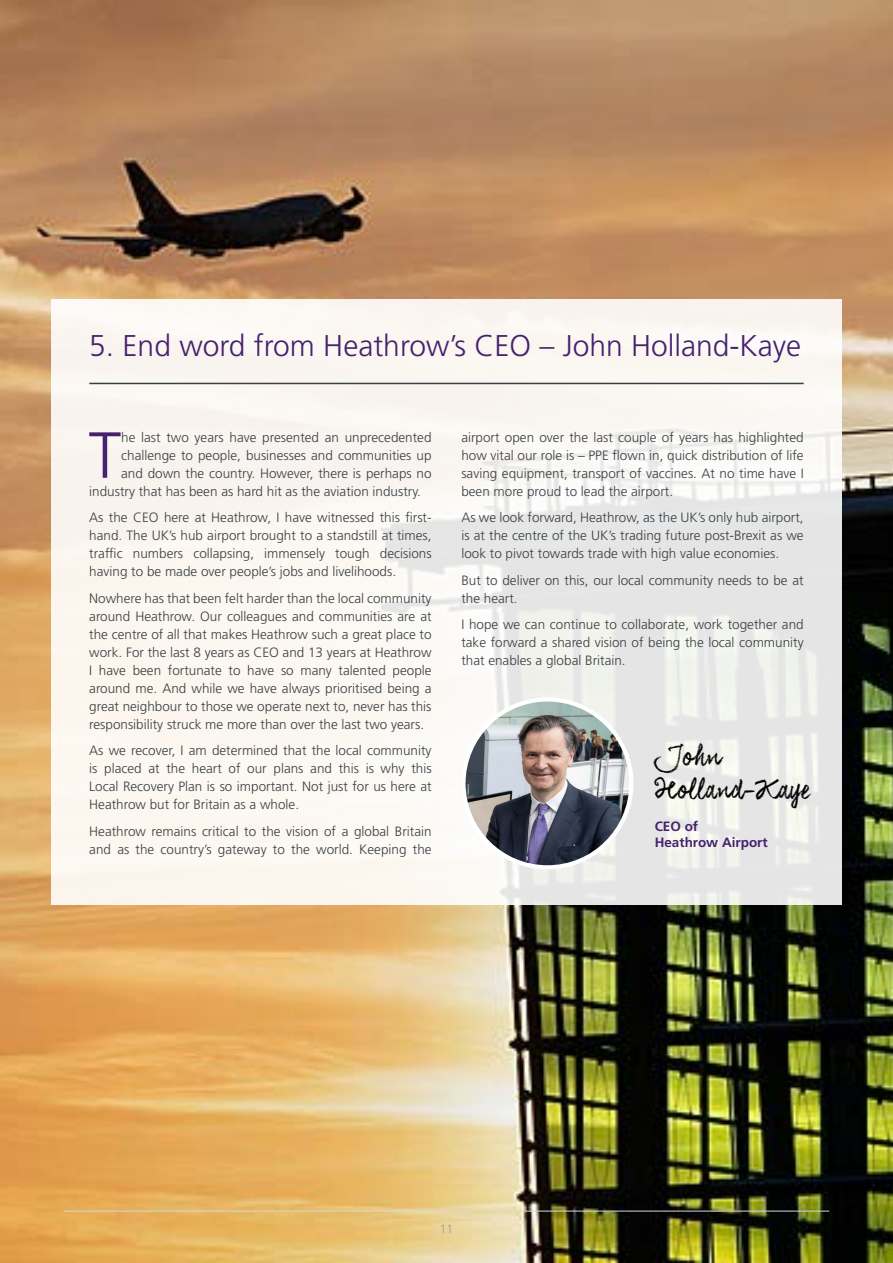
<style>
.page{position:relative;width:893px;height:1263px;background:#fff}
.page>*{position:absolute;margin:0;border:0;box-sizing:border-box;transform-origin:0 0}
.t1{font:300 65.1px "Frutiger LT Std";color:#46216f}
.t2{font:300 30px "Frutiger LT Std";color:#46216f}
.t3{font:25.5px/33px "Coalhand Luke";color:#000}
.t4{font:300 13.5px/18px "Frutiger LT Std";color:#3a3f43;text-align:justify}
.t5{font:700 13.5px/16.2px "Frutiger LT Std";color:#46216f}
.t6{font:300 12px "Frutiger LT Std";color:#989da2}
</style>
<div class="page">
<img style="left:0;top:0;width:893px;height:1263px">
<hr style="left:64px;top:1211px;width:765px;height:1px;background:#d6d8dc">
<svg style="left:51px;top:300px;width:791px;height:605px;fill:#faf6ef"></svg>
<hr style="left:89px;top:383px;width:715px;height:1px;background:#3a3f43">
<img style="left:463px;top:699px;width:168px;height:168px;border-radius:84px">
<div style="left:461px;top:697px;width:172px;height:172px;border:4px solid #fff;border-radius:50%"></div>
<h2 class="t2" style="left:89px;top:329px;width:713px">5. End word from Heathrow’s CEO – John Holland-Kaye</h2>
<h1 class="t1" style="left:89px;top:418px;width:34px">T</h1>
<p class="t4" style="left:121px;top:428px;width:312px">he last two years have presented an unprecedented</p>
<p class="t4" style="left:121px;top:446px;width:312px">challenge to people, businesses and communities up</p>
<p class="t4" style="left:121px;top:464px;width:312px">and down the country. However, there is perhaps no</p>
<p class="t4" style="left:89px;top:482px;width:333px">industry that has been as hard hit as the aviation industry.</p>
<p class="t4" style="left:89px;top:509px;width:344px">As the CEO here at Heathrow, I have witnessed this first&shy;hand. The UK’s hub airport brought to a standstill at times, traffic numbers collapsing, immensely tough decisions having to be made over people’s jobs and livelihoods.</p>
<p class="t4" style="left:89px;top:589px;width:344px">Nowhere has that been felt harder than the local community around Heathrow. Our colleagues and communities are at the centre of all that makes Heathrow such a great place to work. For the last 8 years as CEO and 13 years at Heathrow I have been fortunate to have so many talented people around me. And while we have always prioritised being a great neighbour to those we operate next to, never has this responsibility struck me more than over the last two years.</p>
<p class="t4" style="left:89px;top:742px;width:344px">As we recover, I am determined that the local community is placed at the heart of our plans and this is why this Local Recovery Plan is so important. Not just for us here at Heathrow but for Britain as a whole.</p>
<p class="t4" style="left:89px;top:822px;width:344px">Heathrow remains critical to the vision of a global Britain and as the country’s gateway to the world. Keeping the</p>
<p class="t4" style="left:461px;top:428px;width:344px">airport open over the last couple of years has highlighted how vital our role is – PPE flown in, quick distribution of life saving equipment, transport of vaccines. At no time have I been more proud to lead the airport.</p>
<p class="t4" style="left:461px;top:509px;width:344px">As we look forward, Heathrow, as the UK’s only hub airport, is at the centre of the UK’s trading future post-Brexit as we look to pivot towards trade with high value economies.</p>
<p class="t4" style="left:461px;top:571px;width:344px">But to deliver on this, our local community needs to be at the heart.</p>
<p class="t4" style="left:461px;top:616px;width:344px">I hope we can continue to collaborate, work together and take forward a shared vision of being the local community that enables a global Britain.</p>
<h3 class="t3" style="left:655px;top:740px;width:158px">John<br>Holland-Kaye</h3>
<p class="t5" style="left:655px;top:818px;width:115px">CEO of<br>Heathrow Airport</p>
<p class="t6" style="left:440px;top:1222px;width:15px">11</p>
</div>
